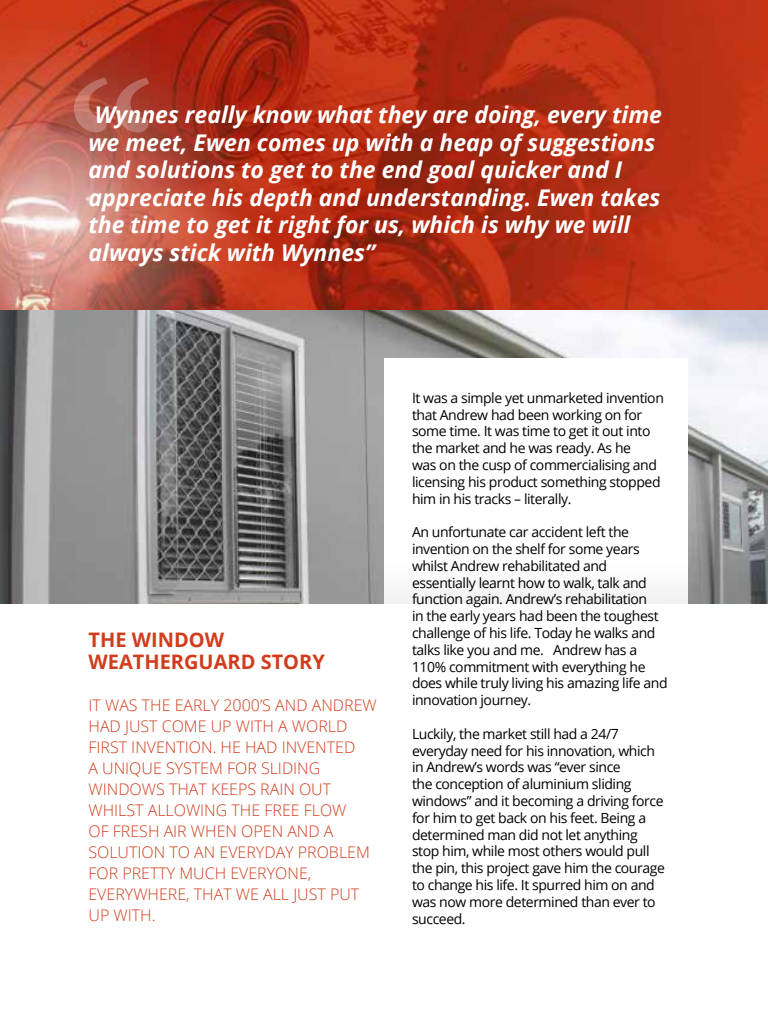
<style>
.page{position:relative;width:768px;height:1024px;background:#fff}
.page>*{position:absolute;margin:0;border:0;box-sizing:border-box;transform-origin:0 0}
.t1{font:italic 700 23px/27.6px "Open Sans";color:#fff}
.t2{font:700 20px/22px "Open Sans";color:#d13d1c}
.t3{font:300 16px/21px "Open Sans";color:#d13d1c}
.t4{font:14px/16.8px "Open Sans";letter-spacing:-.03em;color:#000}
</style>
<div class="page">
<img style="left:0;top:0;width:768px;height:604px">
<div style="left:384px;top:358px;width:304px;height:586px;background:#fff"></div>
<svg style="left:74px;top:77px;width:75px;height:56px"></svg>
<p class="t1" style="left:89px;top:100px;width:575px">Wynnes really know what they are doing, every time we meet, Ewen comes up with a heap of suggestions and solutions to get to the end goal quicker and I appreciate his depth and understanding. Ewen takes the time to get it right for us, which is why we will always stick with Wynnes”</p>
<h2 class="t2" style="left:88px;top:629px;width:238px">THE WINDOW<br>WEATHERGUARD STORY</h2>
<p class="t3" style="left:88px;top:695px;width:290px">IT WAS THE EARLY 2000’S AND ANDREW<br>HAD JUST COME UP WITH A WORLD<br>FIRST INVENTION. HE HAD INVENTED<br>A UNIQUE SYSTEM FOR SLIDING<br>WINDOWS THAT KEEPS RAIN OUT<br>WHILST ALLOWING THE FREE FLOW<br>OF FRESH AIR WHEN OPEN AND A<br>SOLUTION TO AN EVERYDAY PROBLEM<br>FOR PRETTY MUCH EVERYONE,<br>EVERYWHERE, THAT WE ALL JUST PUT<br>UP WITH.</p>
<p class="t4" style="left:412px;top:389px;width:253px">It was a simple yet unmarketed invention that Andrew had been working on for some time. It was time to get it out into the market and he was ready. As he<br>was on the cusp of commercialising and licensing his product something stopped him in his tracks – literally.</p>
<p class="t4" style="left:412px;top:523px;width:257px">An unfortunate car accident left the invention on the shelf for some years whilst Andrew rehabilitated and essentially learnt how to walk, talk and function again. Andrew’s rehabilitation<br>in the early years had been the toughest challenge of his life. Today he walks and talks like you and me. Andrew has a 110% commitment with everything he does while truly living his amazing life and innovation journey.</p>
<p class="t4" style="left:412px;top:725px;width:254px">Luckily, the market still had a 24/7 everyday need for his innovation, which in Andrew’s words was “ever since<br>the conception of aluminium sliding windows” and it becoming a driving force for him to get back on his feet. Being a determined man did not let anything stop him, while most others would pull the pin, this project gave him the courage to change his life. It spurred him on and was now more determined than ever to succeed.</p>
</div>
